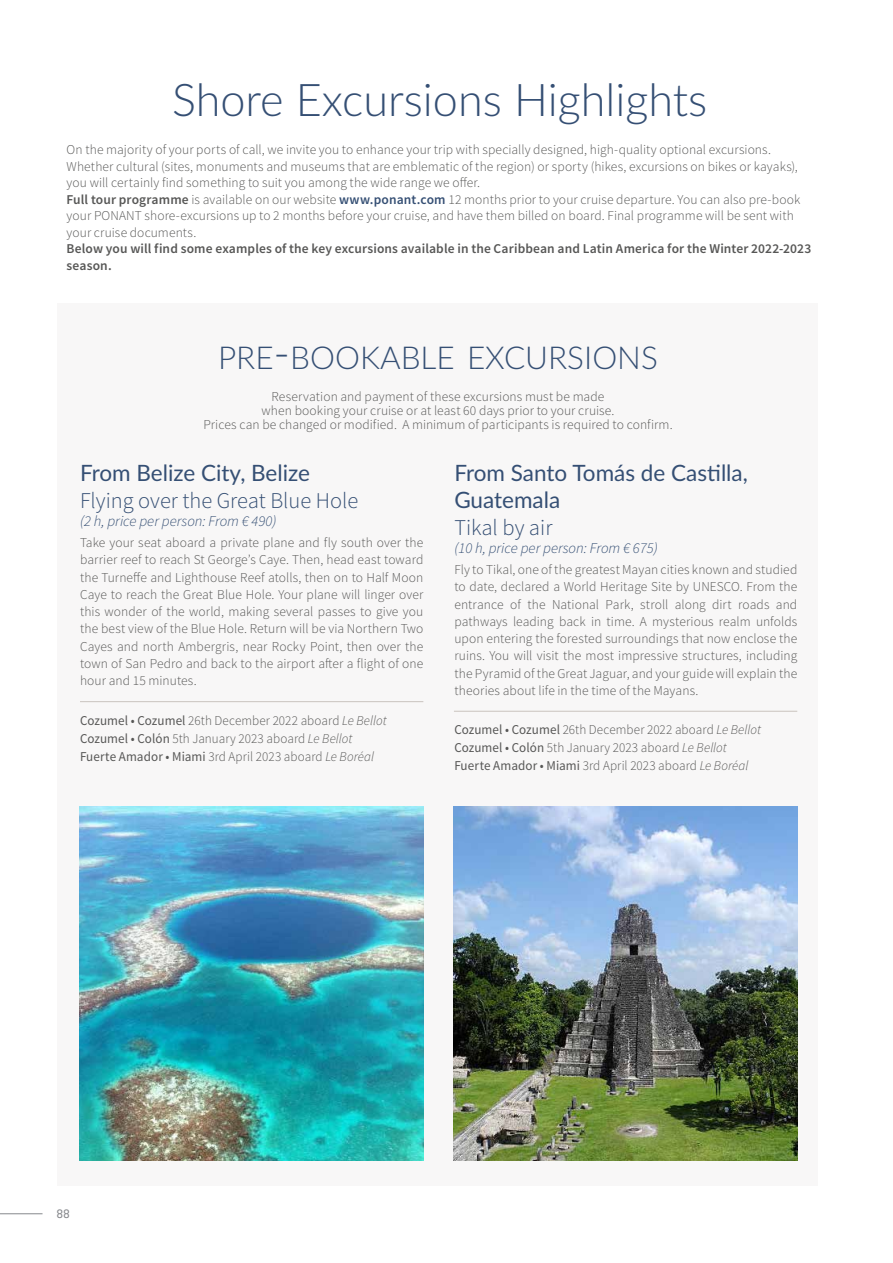
<style>
.page{position:relative;width:893px;height:1263px;background:#fff}
.page>*{position:absolute;margin:0;border:0;box-sizing:border-box;transform-origin:0 0}
.t1{font:300 45px "Lato";color:#354f74}
.t2{font:300 31.5px "Lato";color:#354f74}
.t3{font:22.5px/27px "Lato";color:#354f74}
.t4{font:300 22.5px "Source Sans Pro";color:#354f74}
.t5{font:italic 300 15px "Source Sans Pro";color:#354f74}
.t6{font:300 13.5px/17.2px "Source Sans Pro";letter-spacing:.005em;color:#575756}
.t7{font:600 13.5px/16.5px "Source Sans Pro";letter-spacing:.01em;color:#575756}
.t8{font:13.5px "Conduit ITC Std";color:#86888c}
.s1{font-weight:600}
.s2{font-weight:600;color:#354f74}
.s3{font-size:45px}
.s4{font-weight:400}
.s5{font-style:italic}
</style>
<div class="page">
<hr style="left:0;top:1213px;width:43px;height:1px;background:#86888c">
<div style="left:58px;top:303px;width:760px;height:883px;background:#f8f7f7"></div>
<img style="left:80px;top:807px;width:343px;height:354px">
<img style="left:454px;top:807px;width:343px;height:354px">
<hr style="left:80px;top:701px;width:343px;height:1px;background:#c9c3be">
<hr style="left:454px;top:711px;width:343px;height:1px;background:#c9c3be">
<h1 class="t1" style="left:172px;top:69px;width:537px">Shore Excursions Highlights</h1>
<p class="t6" style="left:67px;top:142px;width:735px;line-height:16.5px">On the majority of your ports of call, we invite you to enhance your trip with specially designed, high-quality optional excursions.<br>Whether cultural (sites, monuments and museums that are emblematic of the region) or sporty (hikes, excursions on bikes or kayaks), you will certainly find something to suit you among the wide range we offer.<br><span class="s1">Full tour programme</span> is available on our website <span class="s2">www.ponant.com</span> 12 months prior to your cruise departure. You can also pre-book your PONANT shore-excursions up to 2 months before your cruise, and have them billed on board. Final programme will be sent with your cruise documents.</p>
<p class="t7" style="left:67px;top:241px;width:746px">Below you will find some examples of the key excursions available in the Caribbean and Latin America for the Winter 2022-2023 season.</p>
<h2 class="t2" style="left:218px;top:336px;width:441px">PRE<span class="s3">-</span>BOOKABLE EXCURSIONS</h2>
<p class="t6" style="left:203px;top:389px;width:471px;line-height:14.2px;text-align:center">Reservation and payment of these excursions must be made<br>when booking your cruise or at least 60 days prior to your cruise.<br>Prices can be changed or modified. A minimum of participants is required to confirm.</p>
<h3 class="t3" style="left:454px;top:458px;width:295px">From Santo Tomás de Castilla,<br>Guatemala</h3>
<h3 class="t4" style="left:454px;top:513px;width:100px">Tikal by air</h3>
<p class="t5" style="left:454px;top:538px;width:205px">(10 h, price per person: From € 675)</p>
<p class="t6" style="left:454px;top:561px;width:344px;text-align:justify">Fly to Tikal, one of the greatest Mayan cities known and studied to date, declared a World Heritage Site by UNESCO. From the entrance of the National Park, stroll along dirt roads and pathways leading back in time. A mysterious realm unfolds upon entering the forested surroundings that now enclose the ruins. You will visit the most impressive structures, including the Pyramid of the Great Jaguar, and your guide will explain the theories about life in the time of the Mayans.</p>
<p class="t6" style="left:454px;top:721px;width:308px;line-height:18px"><span class="s4">Cozumel • Cozumel</span> 26th December 2022 aboard <span class="s5">Le Bellot<br></span><span class="s4">Cozumel • Colón</span> 5th January 2023 aboard <span class="s5">Le Bellot<br></span><span class="s4">Fuerte Amador • Miami</span> 3rd April 2023 aboard <span class="s5">Le Boréal</span></p>
<h3 class="t3" style="left:80px;top:458px;width:231px">From Belize City, Belize</h3>
<h3 class="t4" style="left:80px;top:486px;width:280px">Flying over the Great Blue Hole</h3>
<p class="t5" style="left:80px;top:511px;width:198px">(2 h, price per person: From € 490)</p>
<p class="t6" style="left:80px;top:534px;width:345px;text-align:justify">Take your seat aboard a private plane and fly south over the barrier reef to reach St George’s Caye. Then, head east toward the Turneffe and Lighthouse Reef atolls, then on to Half Moon Caye to reach the Great Blue Hole. Your plane will linger over this wonder of the world, making several passes to give you the best view of the Blue Hole. Return will be via Northern Two Cayes and north Ambergris, near Rocky Point, then over the town of San Pedro and back to the airport after a flight of one hour and 15 minutes.</p>
<p class="t6" style="left:80px;top:711px;width:308px;line-height:18px"><span class="s4">Cozumel • Cozumel</span> 26th December 2022 aboard <span class="s5">Le Bellot<br></span><span class="s4">Cozumel • Colón</span> 5th January 2023 aboard <span class="s5">Le Bellot<br></span><span class="s4">Fuerte Amador • Miami</span> 3rd April 2023 aboard <span class="s5">Le Boréal</span></p>
<p class="t8" style="left:56px;top:1205px;width:15px">88</p>
</div>
